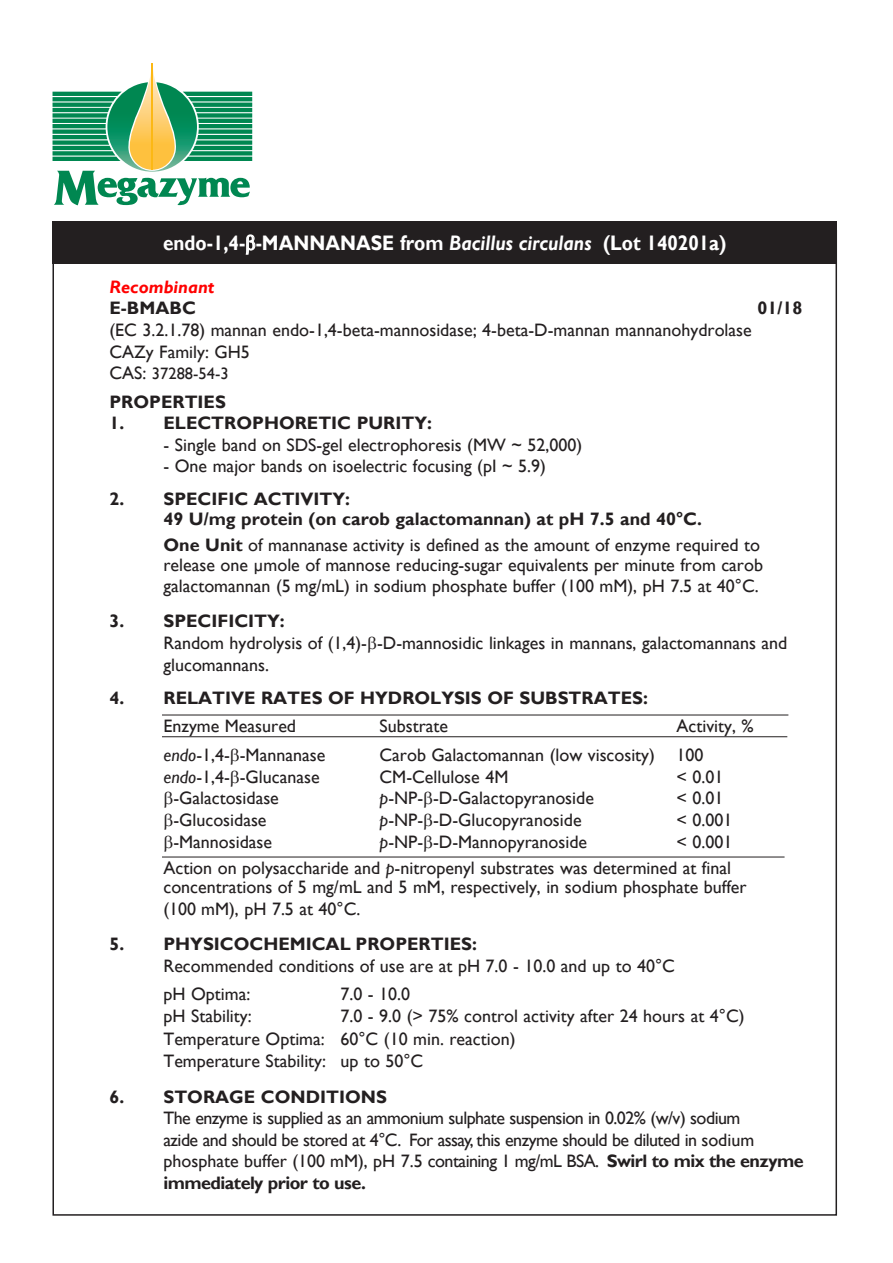
<style>
.page{position:relative;width:893px;height:1263px;background:#fff}
.page>*{position:absolute;margin:0;border:0;box-sizing:border-box;transform-origin:0 0}
.t1{font:700 21px "Gill Sans";color:#fff;scale:.9 1}
.t2{font:18px/19.5px "Gill Sans";color:#231f20}
.t3{font:18px/21.6px "Gill Sans";letter-spacing:-.03em;color:#231f20}
.t4{font:700 18px "Gill Sans";color:#231f20}
.t5{font:italic 700 18px "Gill Sans";color:#f00}
.t6{font:16.5px "Gill Sans";color:#231f20}
.s1{font-style:italic}
.s2{font-size:18px}
.s3{font-weight:700}
</style>
<div class="page">
<div style="left:53px;top:221px;width:784px;height:43px;background:#231f20"></div>
<hr style="left:162px;top:857px;width:622px;height:1px;background:#231f20">
<hr style="left:162px;top:715px;width:626px;height:1px;background:#231f20">
<hr style="left:162px;top:736px;width:625px;height:1px;background:#231f20">
<svg style="left:53px;top:63px;width:199px;height:142px"></svg>
<hr style="left:152px;top:63px;width:1px;height:107px;background:#fcb814">
<svg style="left:245px;top:234px;width:11px;height:21px"></svg>
<p class="t1" style="left:163px;top:230px;width:628px">endo-1,4- -MANNANASE from <span class="s1">Bacillus circulans</span> (Lot 140201a)</p>
<p class="t5" style="left:109px;top:276px;width:107px">Recombinant</p>
<p class="t4" style="left:109px;top:297px;width:88px">E-BMABC</p>
<p class="t4" style="left:757px;top:297px;width:46px">01/18</p>
<p class="t2" style="left:109px;top:320px;width:644px">(EC 3.2.1.78) mannan endo-1,4-beta-mannosidase; 4-beta-D-mannan mannanohydrolase</p>
<p class="t2" style="left:109px;top:342px;width:142px">CAZy Family: GH5</p>
<p class="t6" style="left:109px;top:364px;width:121px"><span class="s2">CAS:</span> 37288-54-3</p>
<p class="t4" style="left:109px;top:391px;width:118px">PROPERTIES</p>
<p class="t4" style="left:109px;top:412px;width:324px">1. ELECTROPHORETIC PURITY:</p>
<p class="t2" style="left:163px;top:435px;width:420px">- Single band on SDS-gel electrophoresis (MW ~ 52,000)</p>
<p class="t2" style="left:163px;top:457px;width:384px">- One major bands on isoelectric focusing (pI ~ 5.9)</p>
<p class="t4" style="left:109px;top:488px;width:242px">2. SPECIFIC ACTIVITY:</p>
<p class="t4" style="left:163px;top:508px;width:540px">49 U/mg protein (on carob galactomannan) at pH 7.5 and 40°C.</p>
<p class="t2" style="left:163px;top:536px;width:601px"><span class="s3">One Unit</span> of mannanase activity is defined as the amount of enzyme required to release one µmole of mannose reducing-sugar equivalents per minute from carob</p>
<p class="t2" style="left:163px;top:577px;width:597px">galactomannan (5 mg/mL) in sodium phosphate buffer (100 mM), pH 7.5 at 40°C.</p>
<p class="t4" style="left:109px;top:610px;width:177px">3. SPECIFICITY:</p>
<p class="t2" style="left:163px;top:632px;width:625px;line-height:21.6px">Random hydrolysis of (1,4)- -D-mannosidic linkages in mannans, galactomannans and glucomannans.</p>
<p class="t4" style="left:109px;top:687px;width:540px">4. RELATIVE RATES OF HYDROLYSIS OF SUBSTRATES:</p>
<p class="t2" style="left:163px;top:716px;width:134px">Enzyme Measured</p>
<p class="t2" style="left:379px;top:716px;width:70px">Substrate</p>
<p class="t2" style="left:676px;top:716px;width:79px">Activity, %</p>
<p class="t2" style="left:163px;top:746px;width:163px"><span class="s1">endo</span>-1,4- -Mannanase</p>
<p class="t2" style="left:379px;top:746px;width:326px">Carob Galactomannan (low viscosity) 100</p>
<p class="t2" style="left:163px;top:767px;width:158px"><span class="s1">endo</span>-1,4- -Glucanase</p>
<p class="t2" style="left:379px;top:767px;width:130px">CM-Cellulose 4M</p>
<p class="t2" style="left:676px;top:767px;width:48px">&lt; 0.01</p>
<p class="t2" style="left:173px;top:789px;width:107px">-Galactosidase</p>
<p class="t2" style="left:379px;top:789px;width:216px"><span class="s1">p</span>-NP- -D-Galactopyranoside</p>
<p class="t2" style="left:676px;top:789px;width:48px">&lt; 0.01</p>
<p class="t2" style="left:173px;top:810px;width:95px">-Glucosidase</p>
<p class="t2" style="left:379px;top:810px;width:204px"><span class="s1">p</span>-NP- -D-Glucopyranoside</p>
<p class="t2" style="left:676px;top:810px;width:57px">&lt; 0.001</p>
<p class="t2" style="left:173px;top:832px;width:100px">-Mannosidase</p>
<p class="t2" style="left:379px;top:832px;width:209px"><span class="s1">p</span>-NP- -D-Mannopyranoside</p>
<p class="t2" style="left:676px;top:832px;width:57px">&lt; 0.001</p>
<p class="t2" style="left:163px;top:858px;width:585px">Action on polysaccharide and <span class="s1">p</span>-nitropenyl substrates was determined at final concentrations of 5 mg/mL and 5 mM, respectively, in sodium phosphate buffer</p>
<p class="t2" style="left:163px;top:899px;width:198px">(100 mM), pH 7.5 at 40°C.</p>
<p class="t4" style="left:109px;top:933px;width:369px">5. PHYSICOCHEMICAL PROPERTIES:</p>
<p class="t2" style="left:163px;top:956px;width:513px">Recommended conditions of use are at pH 7.0 - 10.0 and up to 40°C</p>
<p class="t2" style="left:163px;top:984px;width:88px">pH Optima:</p>
<p class="t2" style="left:340px;top:984px;width:71px">7.0 - 10.0</p>
<p class="t2" style="left:163px;top:1007px;width:90px">pH Stability:</p>
<p class="t2" style="left:340px;top:1007px;width:406px">7.0 - 9.0 (&gt; 75% control activity after 24 hours at 4°C)</p>
<p class="t2" style="left:163px;top:1029px;width:353px">Temperature Optima: 60°C (10 min. reaction)</p>
<p class="t2" style="left:163px;top:1052px;width:261px">Temperature Stability: up to 50°C</p>
<p class="t4" style="left:109px;top:1086px;width:279px">6. STORAGE CONDITIONS</p>
<p class="t3" style="left:163px;top:1108px;width:642px">The enzyme is supplied as an ammonium sulphate suspension in 0.02% (w/v) sodium<br>azide and should be stored at 4°C. For assay, this enzyme should be diluted in sodium phosphate buffer (100 mM), pH 7.5 containing 1 mg/mL BSA. <span class="s3">Swirl to mix the enzyme immediately prior to use.</span></p>
</div>
